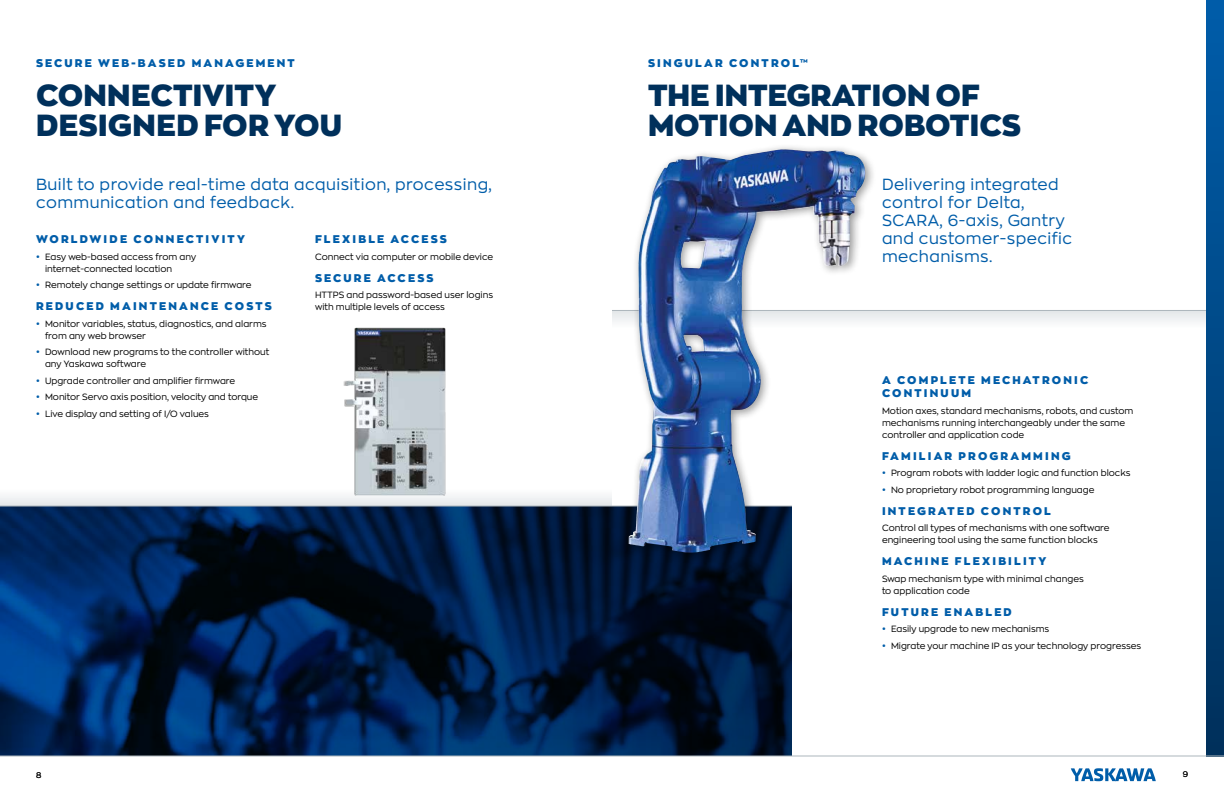
<style>
.page{position:relative;width:1224px;height:792px;background:#fff}
.page>*{position:absolute;margin:0;border:0;box-sizing:border-box;transform-origin:0 0}
.t1{font:900 30px/30px "Zona Pro";color:#00305b}
.t2{font:16px/18px "Zona Pro";letter-spacing:.03em;color:#005da9}
.t3{font:900 11px/13px "Zona Pro";letter-spacing:.2em;color:#005da9}
.t4{font:9px/12px "Zona Pro";color:#000}
.t5{font:8px "Zona Pro";color:#000}
.s1{font-weight:700;font-size:10px;color:#005da9}
</style>
<div class="page">
<svg style="left:0;top:507px;width:792px;height:249px;background:#001e45"></svg>
<div style="left:612px;top:311px;width:612px;height:52px;background:linear-gradient(to bottom,#f1f3f4,#fff)"></div>
<hr style="left:612px;top:310px;width:612px;height:1px;background:#adb6bc">
<div style="left:0;top:454px;width:612px;height:52px;background:linear-gradient(to bottom,#fff,#f0f3f4)"></div>
<hr style="left:0;top:506px;width:792px;height:1px;background:#adb6bc">
<div style="left:1206px;top:0;width:18px;height:756px;background:linear-gradient(to bottom,#005eab,#00315c)"></div>
<img style="left:337px;top:327px;width:118px;height:172px">
<div style="left:623px;top:143px;width:253px;height:420px;background:#000;opacity:.4"></div>
<img style="left:668px;top:149px;width:116px;height:17px">
<svg style="left:1071px;top:768px;width:85px;height:13px"></svg>
<hr style="left:0;top:756px;width:1224px;height:1px;background:#adb6bc">
<p class="t3" style="left:36px;top:56px;width:260px">SECURE WEB-BASED MANAGEMENT</p>
<h1 class="t1" style="left:36px;top:79px;width:308px">CONNECTIVITY<br>DESIGNED FOR YOU</h1>
<h2 class="t2" style="left:36px;top:175px;width:457px">Built to provide real-time data acquisition, processing, communication and feedback.</h2>
<p class="t3" style="left:36px;top:233px;width:210px">WORLDWIDE CONNECTIVITY</p>
<p class="t4" style="left:45px;top:250px;width:153px;text-indent:-9px"><span class="s1">•</span> Easy web-based access from any internet-connected location</p>
<p class="t4" style="left:36px;top:279px;width:217px"><span class="s1">•</span> Remotely change settings or update firmware</p>
<p class="t3" style="left:36px;top:300px;width:237px">REDUCED MAINTENANCE COSTS</p>
<p class="t4" style="left:45px;top:317px;width:223px;text-indent:-9px"><span class="s1">•</span> Monitor variables, status, diagnostics, and alarms from any web browser</p>
<p class="t4" style="left:45px;top:346px;width:226px;text-indent:-9px"><span class="s1">•</span> Download new programs to the controller without any Yaskawa software</p>
<p class="t4" style="left:36px;top:374px;width:201px"><span class="s1">•</span> Upgrade controller and amplifier firmware</p>
<p class="t4" style="left:36px;top:391px;width:224px"><span class="s1">•</span> Monitor Servo axis position, velocity and torque</p>
<p class="t4" style="left:36px;top:407px;width:174px"><span class="s1">•</span> Live display and setting of I/O values</p>
<p class="t3" style="left:315px;top:233px;width:133px">FLEXIBLE ACCESS</p>
<p class="t4" style="left:315px;top:250px;width:180px">Connect via computer or mobile device</p>
<p class="t3" style="left:315px;top:271px;width:120px">SECURE ACCESS</p>
<p class="t4" style="left:315px;top:289px;width:180px">HTTPS and password-based user logins with multiple levels of access</p>
<p class="t3" style="left:648px;top:56px;width:161px">SINGULAR CONTROL™</p>
<h1 class="t1" style="left:648px;top:79px;width:374px">THE INTEGRATION OF<br>MOTION AND ROBOTICS</h1>
<h2 class="t2" style="left:882px;top:175px;width:192px">Delivering integrated control for Delta,<br>SCARA, 6-axis, Gantry and customer‑specific mechanisms.</h2>
<p class="t3" style="left:882px;top:374px;width:208px">A COMPLETE MECHATRONIC<br>CONTINUUM</p>
<p class="t4" style="left:882px;top:404px;width:253px">Motion axes, standard mechanisms, robots, and custom mechanisms running interchangeably under the same controller and application code</p>
<p class="t3" style="left:882px;top:449px;width:190px">FAMILIAR PROGRAMMING</p>
<p class="t4" style="left:882px;top:467px;width:250px"><span class="s1">•</span> Program robots with ladder logic and function blocks</p>
<p class="t4" style="left:882px;top:483px;width:214px"><span class="s1">•</span> No proprietary robot programming language</p>
<p class="t3" style="left:882px;top:504px;width:171px">INTEGRATED CONTROL</p>
<p class="t4" style="left:882px;top:522px;width:229px">Control all types of mechanisms with one software engineering tool using the same function blocks</p>
<p class="t3" style="left:882px;top:555px;width:166px">MACHINE FLEXIBILITY</p>
<p class="t4" style="left:882px;top:572px;width:203px">Swap mechanism type with minimal changes to application code</p>
<p class="t3" style="left:882px;top:605px;width:131px">FUTURE ENABLED</p>
<p class="t4" style="left:882px;top:623px;width:169px"><span class="s1">•</span> Easily upgrade to new mechanisms</p>
<p class="t4" style="left:882px;top:639px;width:261px"><span class="s1">•</span> Migrate your machine IP as your technology progresses</p>
<p class="t5" style="left:36px;top:769px;width:7px">8</p>
<p class="t5" style="left:1183px;top:769px;width:7px">9</p>
</div>
